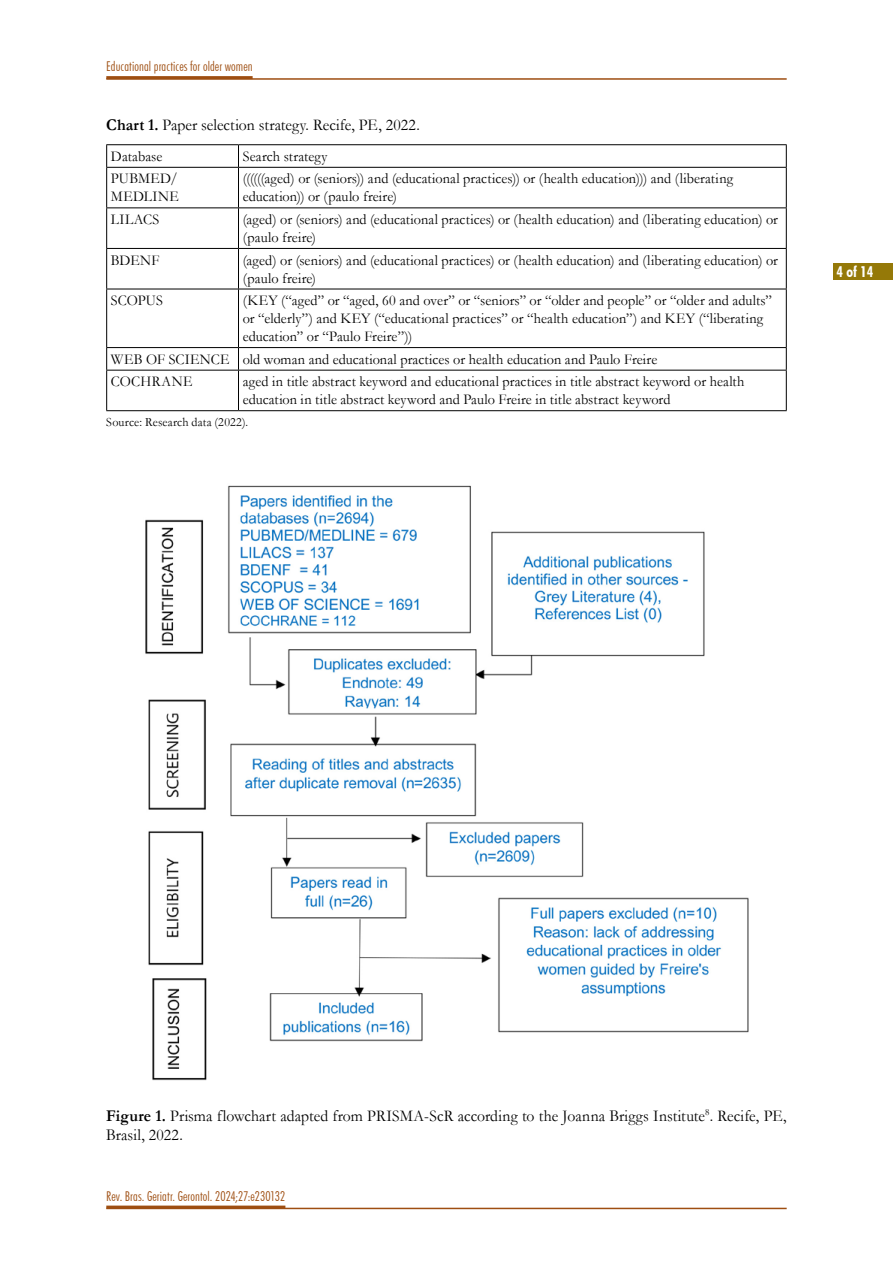
<style>
.page{position:relative;width:893px;height:1263px;background:#fff}
.page>*{position:absolute;margin:0;border:0;box-sizing:border-box;transform-origin:0 0}
.t1{font:16.5px/19.5px "Garamond";letter-spacing:.005em;color:#000;scale:.95 1}
.t2{font:15px/18px "Garamond";letter-spacing:.005em;color:#000;scale:.95 1}
.t3{font:15px/18px "Garamond";letter-spacing:.025em;color:#000;scale:.95 1}
.t4{font:700 condensed 15px "Futura BT";color:#fff}
.t5{font:300 condensed 13.5px "Futura BT";letter-spacing:.005em;color:#9e4e11}
.t6{font:12.75px "Garamond";letter-spacing:.015em;color:#000;scale:.95 1}
.s1{font-weight:700}
</style>
<div class="page">
<div style="left:833px;top:263px;width:60px;height:17px;background:#957908"></div>
<hr style="left:106px;top:78px;width:681px;height:2px;background:#9e4e11">
<hr style="left:106px;top:76px;width:147px;height:3px;background:#9e4e11">
<hr style="left:106px;top:1208px;width:681px;height:1px;background:#9e4e11">
<hr style="left:106px;top:1205px;width:179px;height:3px;background:#9e4e11">
<hr style="left:106px;top:144px;width:132px;height:1px;background:#000">
<hr style="left:238px;top:144px;width:549px;height:1px;background:#000">
<hr style="left:106px;top:167px;width:132px;height:1px;background:#000">
<hr style="left:238px;top:167px;width:549px;height:1px;background:#000">
<hr style="left:106px;top:207px;width:132px;height:1px;background:#000">
<hr style="left:238px;top:207px;width:549px;height:1px;background:#000">
<hr style="left:106px;top:248px;width:132px;height:1px;background:#000">
<hr style="left:238px;top:248px;width:549px;height:1px;background:#000">
<hr style="left:106px;top:289px;width:132px;height:1px;background:#000">
<hr style="left:238px;top:289px;width:549px;height:1px;background:#000">
<hr style="left:106px;top:347px;width:132px;height:1px;background:#000">
<hr style="left:238px;top:347px;width:549px;height:1px;background:#000">
<hr style="left:106px;top:370px;width:132px;height:1px;background:#000">
<hr style="left:238px;top:370px;width:549px;height:1px;background:#000">
<hr style="left:106px;top:410px;width:132px;height:1px;background:#000">
<hr style="left:238px;top:410px;width:549px;height:1px;background:#000">
<svg style="left:106px;top:145px;width:1px;height:22px"></svg>
<hr style="left:106px;top:168px;width:1px;height:39px;background:#000">
<hr style="left:106px;top:208px;width:1px;height:40px;background:#000">
<hr style="left:106px;top:249px;width:1px;height:40px;background:#000">
<hr style="left:106px;top:289px;width:1px;height:58px;background:#000">
<svg style="left:106px;top:348px;width:1px;height:22px"></svg>
<hr style="left:106px;top:370px;width:1px;height:40px;background:#000">
<svg style="left:238px;top:145px;width:1px;height:22px"></svg>
<svg style="left:786px;top:145px;width:1px;height:22px"></svg>
<hr style="left:238px;top:168px;width:1px;height:39px;background:#000">
<hr style="left:786px;top:168px;width:1px;height:39px;background:#000">
<hr style="left:238px;top:208px;width:1px;height:40px;background:#000">
<hr style="left:786px;top:208px;width:1px;height:40px;background:#000">
<hr style="left:238px;top:249px;width:1px;height:40px;background:#000">
<hr style="left:786px;top:249px;width:1px;height:40px;background:#000">
<hr style="left:238px;top:289px;width:1px;height:58px;background:#000">
<hr style="left:786px;top:289px;width:1px;height:58px;background:#000">
<svg style="left:238px;top:348px;width:1px;height:22px"></svg>
<svg style="left:786px;top:348px;width:1px;height:22px"></svg>
<hr style="left:238px;top:370px;width:1px;height:40px;background:#000">
<hr style="left:786px;top:370px;width:1px;height:40px;background:#000">
<img style="left:145px;top:485px;width:604px;height:596px">
<p class="t5" style="left:106px;top:58px;width:148px">Educational practices for older women</p>
<p class="t1" style="left:106px;top:114px;width:332px"><span class="s1">Chart 1.</span> Paper selection strategy. Recife, PE, 2022.</p>
<p class="t2" style="left:111px;top:147px;width:56px">Database</p>
<p class="t2" style="left:243px;top:147px;width:91px">Search strategy</p>
<p class="t3" style="left:111px;top:169px;width:73px">PUBMED/<br>MEDLINE</p>
<p class="t2" style="left:243px;top:169px;width:518px">((((((aged) or (seniors)) and (educational practices)) or (health education))) and (liberating education)) or (paulo freire)</p>
<p class="t2" style="left:111px;top:210px;width:52px">LILACS</p>
<p class="t2" style="left:243px;top:210px;width:565px">(aged) or (seniors) and (educational practices) or (health education) and (liberating education) or (paulo freire)</p>
<p class="t2" style="left:111px;top:250px;width:53px">BDENF</p>
<p class="t2" style="left:243px;top:250px;width:565px">(aged) or (seniors) and (educational practices) or (health education) and (liberating education) or (paulo freire)</p>
<p class="t2" style="left:111px;top:291px;width:56px">SCOPUS</p>
<p class="t2" style="left:243px;top:291px;width:559px">(KEY (“aged” or “aged, 60 and over” or “seniors” or “older and people” or “older and adults” or “elderly”) and KEY (“educational practices” or “health education”) and KEY (“liberating education” or “Paulo Freire”))</p>
<p class="t2" style="left:111px;top:347px;width:577px;line-height:22.5px">WEB OF SCIENCE old woman and educational practices or health education and Paulo Freire<br>COCHRANE</p>
<p class="t2" style="left:243px;top:372px;width:529px">aged in title abstract keyword and educational practices in title abstract keyword or health education in title abstract keyword and Paulo Freire in title abstract keyword</p>
<p class="t6" style="left:106px;top:414px;width:151px">Source: Research data (2022).</p>
<p class="t4" style="left:836px;top:262px;width:38px">4 of 14</p>
<p class="t1" style="left:106px;top:1105px;width:718px"><span class="s1">Figure 1.</span> Prisma flowchart adapted from PRISMA-ScR according to the Joanna Briggs Institute<sup>8</sup>. Recife, PE,<br>Brasil, 2022.</p>
<p class="t5" style="left:106px;top:1188px;width:181px">Rev. Bras. Geriatr. Gerontol. 2024;27:e230132</p>
</div>
